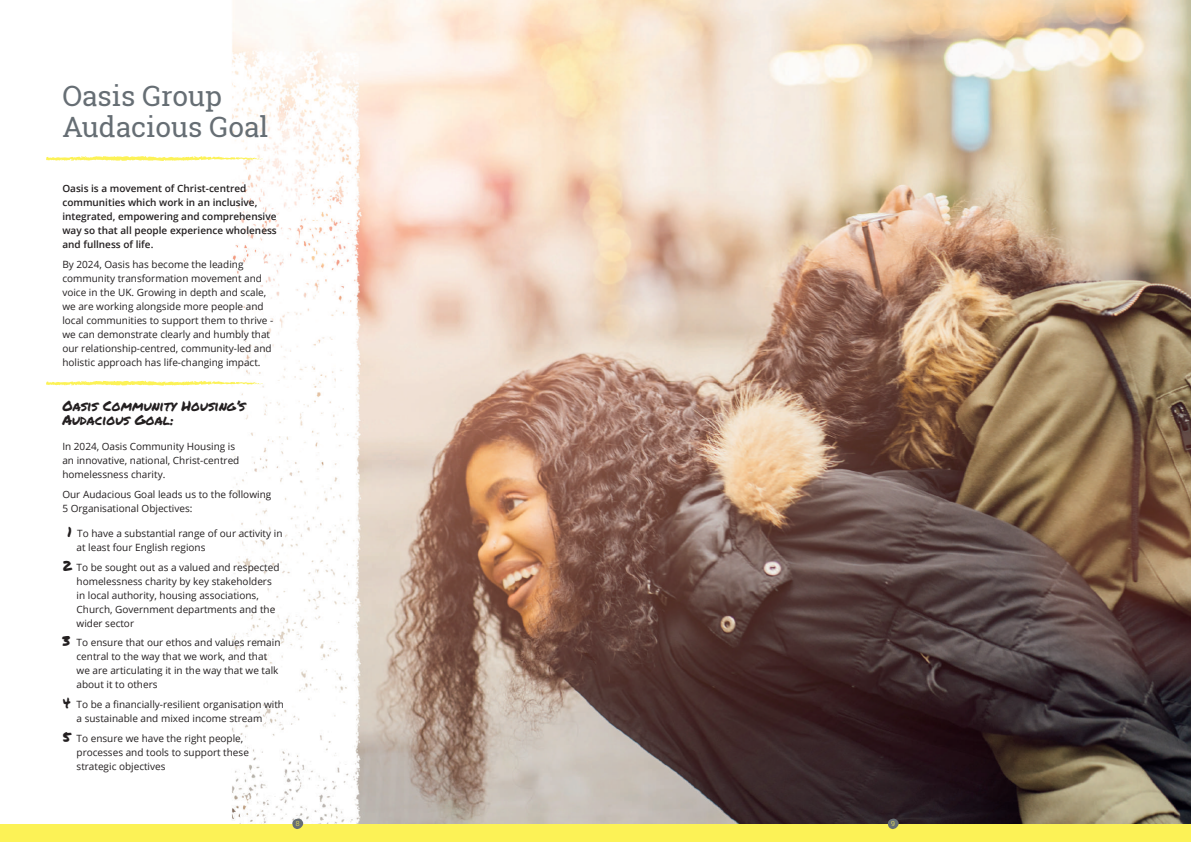
<style>
.page{position:relative;width:1191px;height:842px;background:#fff}
.page>*{position:absolute;margin:0;border:0;box-sizing:border-box;transform-origin:0 0}
.t1{font:28px/31px "Roboto Slab";color:#666e74}
.t2{font:14px/14px "Permanent Marker";color:#231f20}
.t3{font:10px/14px "Open Sans";color:#231f20}
.t4{font:600 10px/14px "Open Sans";color:#231f20}
.t5{font:300 7px "Roboto Slab";color:#fcf256}
.s1{font-family:"Permanent Marker";font-size:14px}
</style>
<div class="page">
<img style="left:0;top:0;width:1191px;height:825px">
<svg style="left:46px;top:156px;width:217px;height:6px"></svg>
<div style="left:0;top:825px;width:1191px;height:17px;background:#fcf256"></div>
<svg style="left:292px;top:818px;width:11px;height:11px"></svg>
<svg style="left:887px;top:818px;width:11px;height:11px"></svg>
<svg style="left:46px;top:380px;width:217px;height:6px"></svg>
<h1 class="t1" style="left:62px;top:80px;width:207px">Oasis Group<br>Audacious Goal</h1>
<p class="t4" style="left:62px;top:181px;width:216px">Oasis is a movement of Christ-centred communities which work in an inclusive, integrated, empowering and comprehensive way so that all people experience wholeness and fullness of life.</p>
<p class="t3" style="left:62px;top:257px;width:212px">By 2024, Oasis has become the leading community transformation movement and voice in the UK. Growing in depth and scale, we are working alongside more people and local communities to support them to thrive - we can demonstrate clearly and humbly that our relationship-centred, community-led and holistic approach has life-changing impact.</p>
<h2 class="t2" style="left:62px;top:398px;width:184px">Oasis Community Housing’s<br>Audacious Goal:</h2>
<p class="t3" style="left:62px;top:439px;width:178px">In 2024, Oasis Community Housing is an innovative, national, Christ-centred homelessness charity.</p>
<p class="t3" style="left:62px;top:487px;width:210px">Our Audacious Goal leads us to the following<br>5 Organisational Objectives:</p>
<p class="t3" style="left:77px;top:526px;width:207px;text-indent:-9px"><span class="s1">1</span> To have a substantial range of our activity in at least four English regions</p>
<p class="t3" style="left:77px;top:560px;width:204px;text-indent:-14px"><span class="s1">2</span> To be sought out as a valued and respected homelessness charity by key stakeholders in local authority, housing associations, Church, Government departments and the wider sector</p>
<p class="t3" style="left:77px;top:635px;width:205px;text-indent:-14px"><span class="s1">3</span> To ensure that our ethos and values remain central to the way that we work, and that we are articulating it in the way that we talk about it to others</p>
<p class="t3" style="left:77px;top:697px;width:209px;text-indent:-14px"><span class="s1">4</span> To be a financially-resilient organisation with a sustainable and mixed income stream</p>
<p class="t3" style="left:77px;top:731px;width:174px;text-indent:-14px"><span class="s1">5</span> To ensure we have the right people, processes and tools to support these strategic objectives</p>
<p class="t5" style="left:296px;top:819px;width:5px">8</p>
<p class="t5" style="left:891px;top:819px;width:5px">9</p>
</div>
